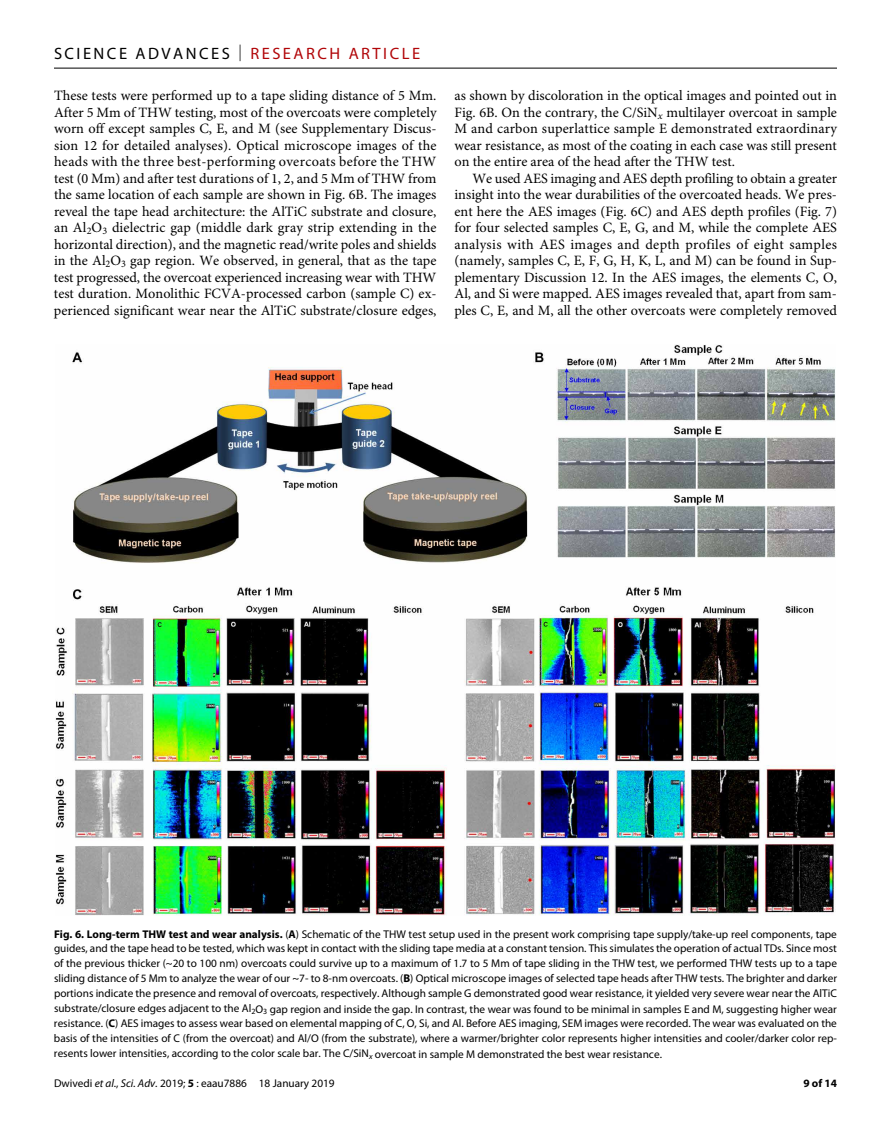
<style>
.page{position:relative;width:891px;height:1134px;background:#fff}
.page>*{position:absolute;margin:0;border:0;box-sizing:border-box;transform-origin:0 0}
.t1{font:16.5px "Myriad Pro";letter-spacing:.15em;color:#000}
.t2{font:14.25px/16.5px "Minion Pro";color:#000;text-align:justify}
.t3{font:11.25px/15px "Myriad Pro";color:#000;text-align:justify}
.t4{font:700 11.25px "Myriad Pro";color:#000}
.s1{font-weight:300}
.s2{color:#b10508}
.s3{font-weight:700}
.s4{font-style:italic}
</style>
<div class="page">
<hr style="left:54px;top:68px;width:783px;height:1px;background:#000">
<img style="left:55px;top:345px;width:781px;height:570px">
<p class="t1" style="left:54px;top:40px;width:368px">SCIENCE ADVANCES <span class="s1">|</span> <span class="s2">RESEARCH ARTICLE</span></p>
<p class="t2" style="left:54px;top:89px;width:384px">These tests were performed up to a tape sliding distance of 5 Mm.<br>After 5 Mm of THW testing, most of the overcoats were completely worn off except samples C, E, and M (see Supplementary Discus&shy;sion 12 for detailed analyses). Optical microscope images of the heads with the three best-performing overcoats before the THW test (0 Mm) and after test durations of 1, 2, and 5 Mm of THW from the same location of each sample are shown in Fig. 6B. The images reveal the tape head architecture: the AlTiC substrate and closure, an Al<sub>2</sub>O<sub>3</sub> dielectric gap (middle dark gray strip extending in the horizontal direction), and the magnetic read/write poles and shields in the Al<sub>2</sub>O<sub>3</sub> gap region. We observed, in general, that as the tape test progressed, the overcoat experienced increasing wear with THW test duration. Monolithic FCVA-processed carbon (sample C) ex&shy;perienced significant wear near the AlTiC substrate/closure edges,</p>
<p class="t2" style="left:454px;top:89px;width:384px">as shown by discoloration in the optical images and pointed out in Fig. 6B. On the contrary, the C/SiN<sub>x</sub> multilayer overcoat in sample M and carbon superlattice sample E demonstrated extraordinary wear resistance, as most of the coating in each case was still present on the entire area of the head after the THW test.</p>
<p class="t2" style="left:454px;top:171px;width:384px;text-indent:18px">We used AES imaging and AES depth profiling to obtain a greater insight into the wear durabilities of the overcoated heads. We pres&shy;ent here the AES images (Fig. 6C) and AES depth profiles (Fig. 7) for four selected samples C, E, G, and M, while the complete AES analysis with AES images and depth profiles of eight samples (namely, samples C, E, F, G, H, K, L, and M) can be found in Sup&shy;plementary Discussion 12. In the AES images, the elements C, O, Al, and Si were mapped. AES images revealed that, apart from sam&shy;ples C, E, and M, all the other overcoats were completely removed</p>
<p class="t3" style="left:54px;top:926px;width:785px"><span class="s3">Fig. 6. Long-term THW test and wear analysis.</span> (<span class="s3">A</span>) Schematic of the THW test setup used in the present work comprising tape supply/take-up reel components, tape guides, and the tape head to be tested, which was kept in contact with the sliding tape media at a constant tension. This simulates the operation of actual TDs. Since most of the previous thicker (~20 to 100 nm) overcoats could survive up to a maximum of 1.7 to 5 Mm of tape sliding in the THW test, we performed THW tests up to a tape sliding distance of 5 Mm to analyze the wear of our ~7- to 8-nm overcoats. (<span class="s3">B</span>) Optical microscope images of selected tape heads after THW tests. The brighter and darker portions indicate the presence and removal of overcoats, respectively. Although sample G demonstrated good wear resistance, it yielded very severe wear near the AlTiC substrate/closure edges adjacent to the Al<sub>2</sub>O<sub>3</sub> gap region and inside the gap. In contrast, the wear was found to be minimal in samples E and M, suggesting higher wear resistance. (<span class="s3">C</span>) AES images to assess wear based on elemental mapping of C, O, Si, and Al. Before AES imaging, SEM images were recorded. The wear was evaluated on the basis of the intensities of C (from the overcoat) and Al/O (from the substrate), where a warmer/brighter color represents higher intensities and cooler/darker color rep&shy;resents lower intensities, according to the color scale bar. The C/SiN<sub>x</sub> overcoat in sample M demonstrated the best wear resistance.</p>
<p class="t3" style="left:54px;top:1076px;width:282px">Dwivedi <span class="s4">et al</span>., <span class="s4">Sci. Adv.</span> 2019; <span class="s3">5</span> : eaau7886 18 January 2019</p>
<p class="t4" style="left:803px;top:1074px;width:35px">9 of 14</p>
</div>
